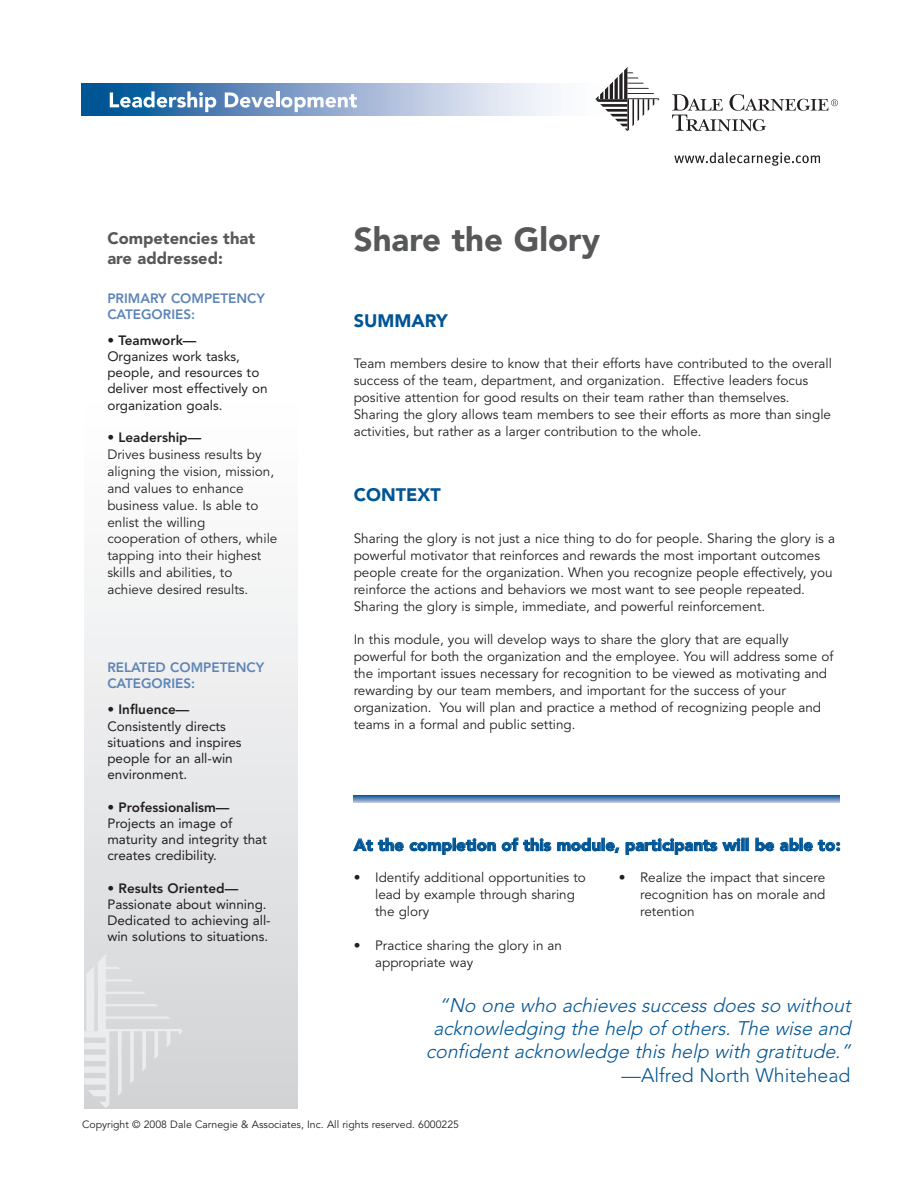
<style>
.page{position:relative;width:918px;height:1188px;background:#fff}
.page>*{position:absolute;margin:0;border:0;box-sizing:border-box;transform-origin:0 0}
.t1{font:900 33px "Avenir LT";color:#57585a}
.t2{font:italic 300 19.5px/23.4px "Avenir LT";color:#005595;text-align:right}
.t3{font:300 19.5px "Avenir LT";color:#005595}
.t4{font:900 18px "Avenir LT";color:#005595}
.t5{font:900 16.5px "Avenir LT";color:#005595}
.t6{font:900 16.5px/19.8px "Avenir LT";color:#57585a}
.t7{font:13.5px/17px "Avenir LT";color:#231f20}
.t8{font:13.5px/16.2px "Avenir LT";color:#231f20}
.t9{font:800 13.5px "Avenir LT";color:#231f20}
.t10{font:800 13.5px/16.2px "Avenir LT";color:#5c84b7}
.t11{font:10.5px "Avenir LT";color:#231f20}
</style>
<div class="page">
<div style="left:84px;top:84px;width:214px;height:1024px;background:linear-gradient(to bottom,#fff,#d6d7da)"></div>
<svg style="left:82px;top:83px;width:578px;height:32px"></svg>
<svg style="left:110px;top:91px;width:106px;height:21px"></svg>
<svg style="left:225px;top:92px;width:49px;height:16px"></svg>
<hr style="left:276px;top:91px;width:3px;height:16px;background:#fff">
<svg style="left:281px;top:94px;width:76px;height:18px"></svg>
<svg style="left:595px;top:67px;width:64px;height:64px"></svg>
<svg style="left:672px;top:94px;width:166px;height:37px"></svg>
<svg style="left:674px;top:152px;width:146px;height:14px"></svg>
<svg style="left:84px;top:954px;width:99px;height:154px;background:#dbdcde"></svg>
<svg style="left:354px;top:796px;width:485px;height:6px;background:#648cbc"></svg>
<p class="t6" style="left:107px;top:228px;width:149px">Competencies that are addressed:</p>
<p class="t10" style="left:107px;top:290px;width:159px">PRIMARY COMPETENCY<br>CATEGORIES:</p>
<p class="t9" style="left:107px;top:332px;width:91px">• Teamwork—</p>
<p class="t8" style="left:107px;top:348px;width:162px">Organizes work tasks, people, and resources to deliver most effectively on organization goals.</p>
<p class="t9" style="left:107px;top:429px;width:95px">• Leadership—</p>
<p class="t7" style="left:107px;top:446px;width:172px">Drives business results by aligning the vision, mission, and values to enhance business value. Is able to enlist the willing cooperation of others, while tapping into their highest skills and abilities, to achieve desired results.</p>
<p class="t10" style="left:107px;top:660px;width:158px">RELATED COMPETENCY<br>CATEGORIES:</p>
<p class="t9" style="left:107px;top:702px;width:83px">• Influence—</p>
<p class="t8" style="left:107px;top:718px;width:136px">Consistently directs situations and inspires people for an all-win environment.</p>
<p class="t9" style="left:107px;top:799px;width:124px">• Professionalism—</p>
<p class="t8" style="left:107px;top:815px;width:161px">Projects an image of maturity and integrity that creates credibility.</p>
<p class="t9" style="left:107px;top:880px;width:132px">• Results Oriented—</p>
<p class="t8" style="left:107px;top:896px;width:165px">Passionate about winning.<br>Dedicated to achieving all&shy;win solutions to situations.</p>
<h1 class="t1" style="left:354px;top:220px;width:248px">Share the Glory</h1>
<h3 class="t4" style="left:354px;top:309px;width:95px">SUMMARY</h3>
<p class="t7" style="left:354px;top:355px;width:480px">Team members desire to know that their efforts have contributed to the overall success of the team, department, and organization. Effective leaders focus positive attention for good results on their team rather than themselves.<br>Sharing the glory allows team members to see their efforts as more than single activities, but rather as a larger contribution to the whole.</p>
<h3 class="t4" style="left:354px;top:484px;width:88px">CONTEXT</h3>
<p class="t7" style="left:354px;top:530px;width:483px">Sharing the glory is not just a nice thing to do for people. Sharing the glory is a powerful motivator that reinforces and rewards the most important outcomes people create for the organization. When you recognize people effectively, you reinforce the actions and behaviors we most want to see people repeated.<br>Sharing the glory is simple, immediate, and powerful reinforcement.</p>
<p class="t7" style="left:354px;top:632px;width:481px">In this module, you will develop ways to share the glory that are equally powerful for both the organization and the employee. You will address some of the important issues necessary for recognition to be viewed as motivating and rewarding by our team members, and important for the success of your organization. You will plan and practice a method of recognizing people and teams in a formal and public setting.</p>
<p class="t5" style="left:354px;top:835px;width:488px">At the completion of this module, participants will be able to:</p>
<p class="t7" style="left:375px;top:869px;width:212px;text-indent:-21px">• Identify additional opportunities to lead by example through sharing the glory</p>
<p class="t7" style="left:375px;top:937px;width:189px;text-indent:-21px">• Practice sharing the glory in an appropriate way</p>
<p class="t7" style="left:640px;top:869px;width:187px;text-align:justify;text-indent:-21px">• Realize the impact that sincere recognition has on morale and retention</p>
<h2 class="t2" style="left:426px;top:993px;width:431px">“No one who achieves success does so without acknowledging the help of others. The wise and confident acknowledge this help with gratitude.”</h2>
<h2 class="t3" style="left:622px;top:1064px;width:230px">—Alfred North Whitehead</h2>
<p class="t11" style="left:82px;top:1119px;width:378px">Copyright © 2008 Dale Carnegie &amp; Associates, Inc. All rights reserved. 6000225</p>
</div>
